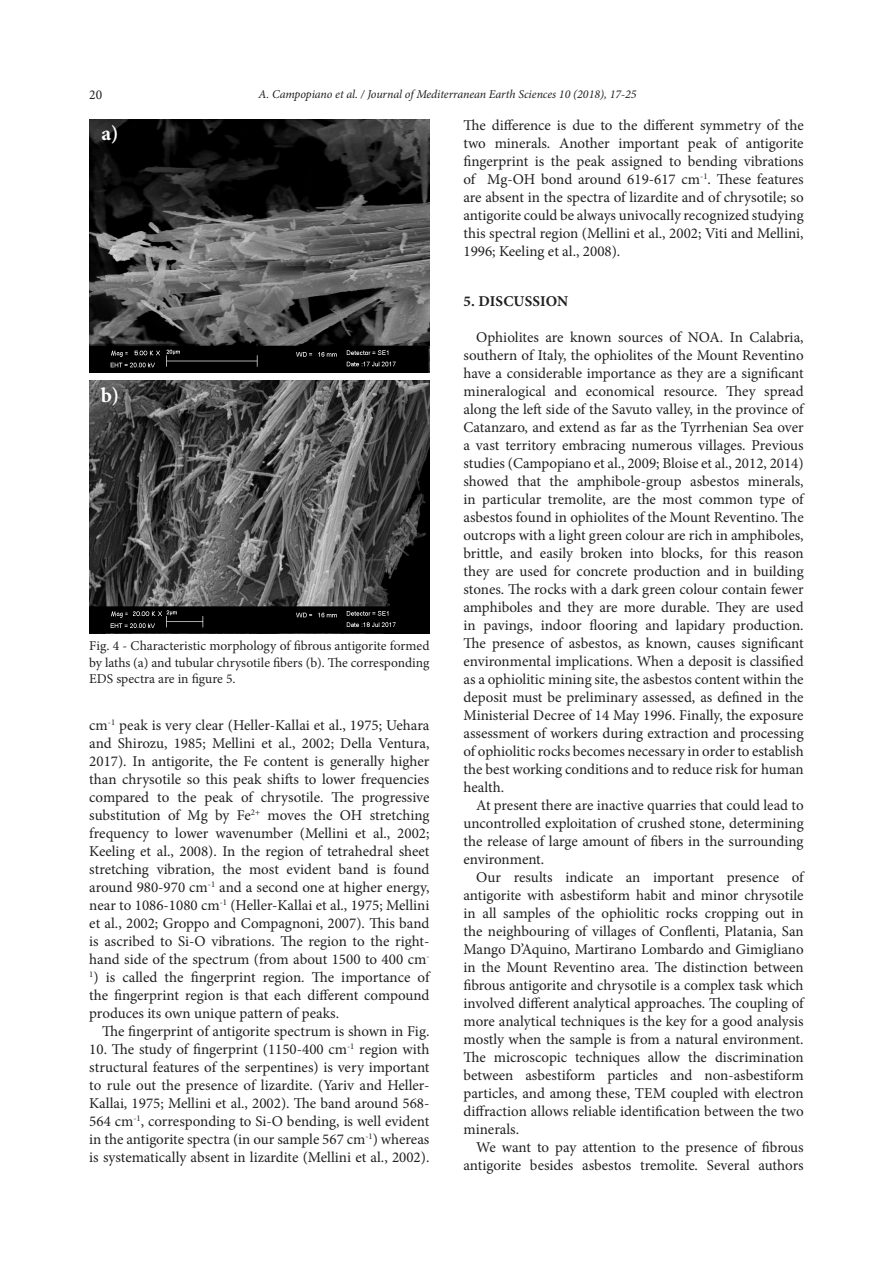
<style>
.page{position:relative;width:893px;height:1263px;background:#fff}
.page>*{position:absolute;margin:0;border:0;box-sizing:border-box;transform-origin:0 0}
.Titolo_Lavoro{font:700 21px "Minion Pro";color:#fff}
.Titolo_Lavoro-2{font:15px/18px "Minion Pro";color:#231f20;text-align:justify}
.I_livello{font:700 15px "Minion Pro";letter-spacing:.01em;color:#231f20}
.Dida{font:13.5px/16.2px "Minion Pro";color:#231f20;text-align:justify}
.t1{font:italic 12px "Minion Pro";letter-spacing:-.005em;color:#231f20}
</style>
<div class="page">
<img style="left:89px;top:120px;width:340px;height:252px">
<img style="left:89px;top:380px;width:340px;height:253px">
<p class="Dida" style="left:89px;top:87px;width:14px">20</p>
<p class="t1" style="left:258px;top:86px;width:380px">A. Campopiano et al. / Journal of Mediterranean Earth Sciences 10 (2018), 17-25</p>
<p class="Titolo_Lavoro" style="left:101px;top:119px;width:19px">a)</p>
<p class="Titolo_Lavoro" style="left:101px;top:380px;width:20px">b)</p>
<p class="Dida" style="left:89px;top:638px;width:342px">Fig. 4 - Characteristic morphology of fibrous antigorite formed by laths (a) and tubular chrysotile fibers (b). The corresponding EDS spectra are in figure 5.</p>
<p class="Titolo_Lavoro-2" style="left:89px;top:716px;width:342px">cm<sup>-1</sup> peak is very clear (Heller-Kallai et al., 1975; Uehara and Shirozu, 1985; Mellini et al., 2002; Della Ventura, 2017). In antigorite, the Fe content is generally higher than chrysotile so this peak shifts to lower frequencies compared to the peak of chrysotile. The progressive substitution of Mg by Fe<sup>2+</sup> moves the OH stretching frequency to lower wavenumber (Mellini et al., 2002; Keeling et al., 2008). In the region of tetrahedral sheet stretching vibration, the most evident band is found around 980-970 cm<sup>-1</sup> and a second one at higher energy, near to 1086-1080 cm<sup>-1</sup> (Heller-Kallai et al., 1975; Mellini et al., 2002; Groppo and Compagnoni, 2007). This band is ascribed to Si-O vibrations. The region to the right&shy;hand side of the spectrum (from about 1500 to 400 cm<sup>-</sup></p>
<p class="Titolo_Lavoro-2" style="left:89px;top:968px;width:342px"><sup>1</sup>) is called the fingerprint region. The importance of the fingerprint region is that each different compound produces its own unique pattern of peaks.</p>
<p class="Titolo_Lavoro-2" style="left:102px;top:1022px;width:329px">The fingerprint of antigorite spectrum is shown in Fig.</p>
<p class="Titolo_Lavoro-2" style="left:89px;top:1040px;width:342px">10. The study of fingerprint (1150-400 cm<sup>-1</sup> region with structural features of the serpentines) is very important to rule out the presence of lizardite. (Yariv and Heller-Kallai, 1975; Mellini et al., 2002). The band around 568- 564 cm<sup>-1</sup>, corresponding to Si-O bending, is well evident in the antigorite spectra (in our sample 567 cm<sup>-1</sup>) whereas is systematically absent in lizardite (Mellini et al., 2002).</p>
<p class="Titolo_Lavoro-2" style="left:463px;top:116px;width:342px">The difference is due to the different symmetry of the two minerals. Another important peak of antigorite fingerprint is the peak assigned to bending vibrations of Mg-OH bond around 619-617 cm<sup>-1</sup>. These features are absent in the spectra of lizardite and of chrysotile; so antigorite could be always univocally recognized studying this spectral region (Mellini et al., 2002; Viti and Mellini, 1996; Keeling et al., 2008).</p>
<p class="I_livello" style="left:464px;top:291px;width:106px">5. DISCUSSION</p>
<p class="Titolo_Lavoro-2" style="left:463px;top:328px;width:342px;text-indent:13px">Ophiolites are known sources of NOA. In Calabria, southern of Italy, the ophiolites of the Mount Reventino have a considerable importance as they are a significant mineralogical and economical resource. They spread along the left side of the Savuto valley, in the province of Catanzaro, and extend as far as the Tyrrhenian Sea over a vast territory embracing numerous villages. Previous studies (Campopiano et al., 2009; Bloise et al., 2012, 2014) showed that the amphibole-group asbestos minerals, in particular tremolite, are the most common type of asbestos found in ophiolites of the Mount Reventino. The outcrops with a light green colour are rich in amphiboles, brittle, and easily broken into blocks, for this reason they are used for concrete production and in building stones. The rocks with a dark green colour contain fewer amphiboles and they are more durable. They are used in pavings, indoor flooring and lapidary production.<br>The presence of asbestos, as known, causes significant environmental implications. When a deposit is classified as a ophiolitic mining site, the asbestos content within the deposit must be preliminary assessed, as defined in the Ministerial Decree of 14 May 1996. Finally, the exposure assessment of workers during extraction and processing of ophiolitic rocks becomes necessary in order to establish the best working conditions and to reduce risk for human health.</p>
<p class="Titolo_Lavoro-2" style="left:463px;top:796px;width:342px;text-indent:13px">At present there are inactive quarries that could lead to uncontrolled exploitation of crushed stone, determining the release of large amount of fibers in the surrounding environment.</p>
<p class="Titolo_Lavoro-2" style="left:463px;top:868px;width:342px;text-indent:13px">Our results indicate an important presence of antigorite with asbestiform habit and minor chrysotile in all samples of the ophiolitic rocks cropping out in the neighbouring of villages of Conflenti, Platania, San Mango D’Aquino, Martirano Lombardo and Gimigliano in the Mount Reventino area. The distinction between fibrous antigorite and chrysotile is a complex task which involved different analytical approaches. The coupling of more analytical techniques is the key for a good analysis mostly when the sample is from a natural environment.<br>The microscopic techniques allow the discrimination between asbestiform particles and non-asbestiform particles, and among these, TEM coupled with electron diffraction allows reliable identification between the two minerals.</p>
<p class="Titolo_Lavoro-2" style="left:463px;top:1138px;width:342px;text-align:right">We want to pay attention to the presence of fibrous antigorite besides asbestos tremolite. Several authors</p>
</div>
